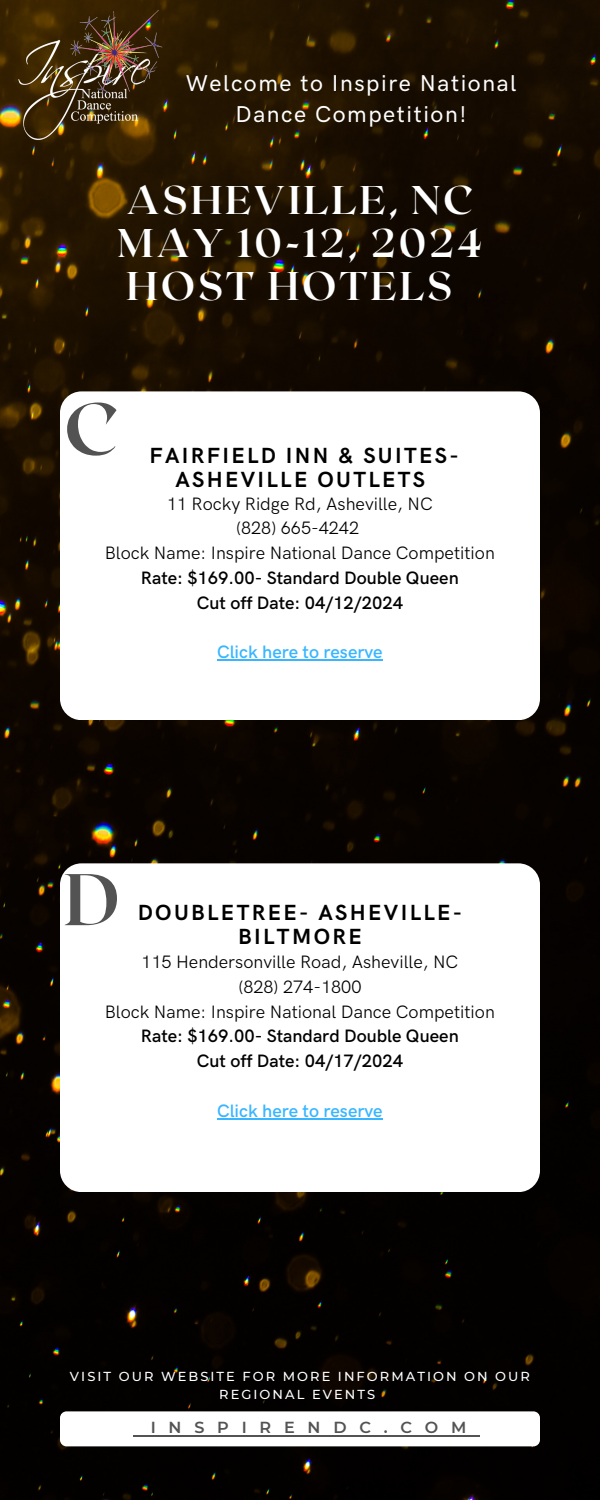
<style>
.page{position:relative;width:600px;height:1500px;background:#fff}
.page>*{position:absolute;margin:0;border:0;box-sizing:border-box;transform-origin:0 0}
.t1{font:700 73px "Roxborough CF";color:#545353}
.t2{font:700 40px "Roxborough CF";letter-spacing:.07em;color:#fff}
.t3{font:500 23px "HK Grotesk Pro";letter-spacing:.07em;color:#fff}
.t4{font:700 22px/24px "HK Grotesk";letter-spacing:.105em;color:#000;text-align:center}
.t5{font:18px "HK Grotesk Pro";color:#000}
.t6{font:600 18px "HK Grotesk Pro";color:#000}
.t7{font:600 18px "HK Grotesk Pro";color:#38b6ff}
.t8{font:600 16px "Montserrat";letter-spacing:.8em;color:#545353}
.t9{font:500 13px/18px "Montserrat";letter-spacing:.155em;color:#fff;text-align:center}
</style>
<div class="page">
<img style="left:0;top:0;width:600px;height:1500px">
<div style="left:60px;top:1411px;width:480px;height:35px;background:#fff;border-radius:7px"></div>
<svg style="left:134px;top:1435px;width:17px;height:1px"></svg>
<hr style="left:151px;top:1435px;width:328px;height:1px;background:#545353">
<div style="left:60px;top:391px;width:480px;height:329px;background:#fff;border-radius:21px"></div>
<div style="left:60px;top:863px;width:480px;height:329px;background:#fff;border-radius:21px"></div>
<img style="left:0;top:1px;width:184px;height:141px">
<hr style="left:217px;top:660px;width:166px;height:1px;background:#38b6ff">
<hr style="left:217px;top:1118px;width:166px;height:2px;background:#38b6ff">
<p class="t3" style="left:186px;top:70px;width:332px">Welcome to Inspire National</p>
<p class="t3" style="left:236px;top:102px;width:232px">Dance Competition!</p>
<p class="t2" style="left:127px;top:174px;width:348px">ASHEVILLE, NC</p>
<p class="t2" style="left:118px;top:217px;width:366px">MAY 10-12, 2024</p>
<p class="t2" style="left:126px;top:260px;width:328px">HOST HOTELS</p>
<p class="t1" style="left:64px;top:382px;width:56px">C</p>
<p class="t4" style="left:149px;top:444px;width:311px">FAIRFIELD INN &amp; SUITES-<br>ASHEVILLE OUTLETS</p>
<p class="t5" style="left:167px;top:494px;width:268px">11 Rocky Ridge Rd, Asheville, NC</p>
<p class="t5" style="left:236px;top:518px;width:124px">(828) 665-4242</p>
<p class="t5" style="left:105px;top:543px;width:392px">Block Name: Inspire National Dance Competition</p>
<p class="t6" style="left:141px;top:568px;width:319px">Rate: $169.00- Standard Double Queen</p>
<p class="t6" style="left:197px;top:593px;width:208px">Cut off Date: 04/12/2024</p>
<p class="t7" style="left:217px;top:642px;width:167px">Click here to reserve</p>
<p class="t1" style="left:64px;top:852px;width:58px">D</p>
<p class="t4" style="left:138px;top:902px;width:326px">DOUBLETREE- ASHEVILLE-<br>BILTMORE</p>
<p class="t5" style="left:141px;top:952px;width:319px">115 Hendersonville Road, Asheville, NC</p>
<p class="t5" style="left:238px;top:977px;width:124px">(828) 274-1800</p>
<p class="t5" style="left:105px;top:1001px;width:392px">Block Name: Inspire National Dance Competition</p>
<p class="t6" style="left:141px;top:1026px;width:319px">Rate: $169.00- Standard Double Queen</p>
<p class="t6" style="left:197px;top:1051px;width:208px">Cut off Date: 04/17/2024</p>
<p class="t7" style="left:217px;top:1100px;width:167px">Click here to reserve</p>
<p class="t9" style="left:70px;top:1367px;width:462px">VISIT OUR WEBSITE FOR MORE INFORMATION ON OUR<br>REGIONAL EVENTS</p>
<p class="t8" style="left:151px;top:1418px;width:317px">INSPIRENDC.COM</p>
</div>
